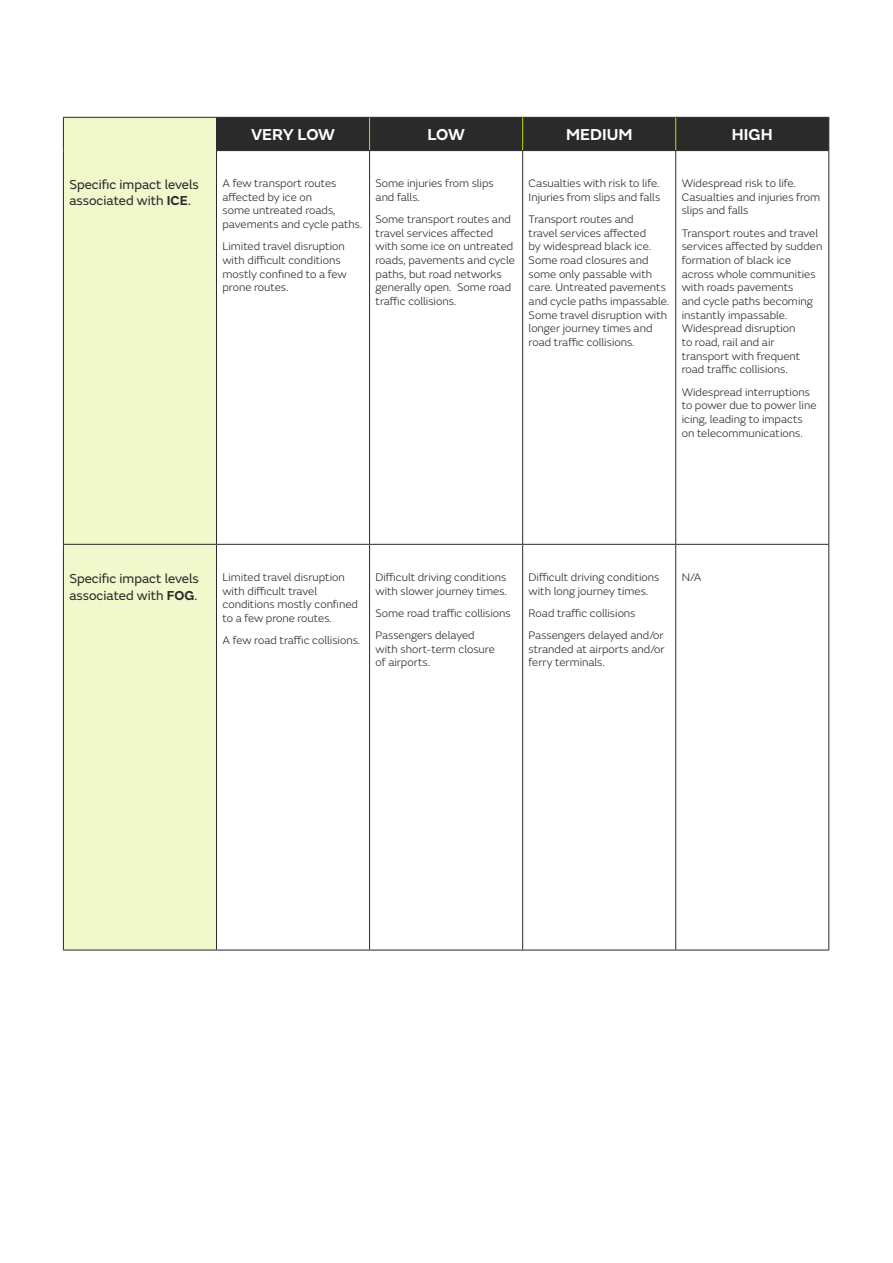
<style>
.page{position:relative;width:893px;height:1263px;background:#fff}
.page>*{position:absolute;margin:0;border:0;box-sizing:border-box;transform-origin:0 0}
.t1{font:600 16.5px "FS Emeric";color:#fff}
.t2{font:13.5px/16.2px "FS Emeric";color:#2a2a2a}
.t3{font:300 11.4px/13.6px "FS Emeric";color:#2a2a2a}
.s1{font-weight:600}
</style>
<div class="page">
<div style="left:64px;top:118px;width:152px;height:832px;background:#f1f8cc"></div>
<div style="left:217px;top:118px;width:611px;height:32px;background:#2a2a2a"></div>
<hr style="left:63px;top:117px;width:153px;height:1px;background:#2a2a2a">
<hr style="left:63px;top:118px;width:1px;height:33px;background:#2a2a2a">
<hr style="left:63px;top:151px;width:1px;height:393px;background:#2a2a2a">
<hr style="left:216px;top:117px;width:154px;height:1px;background:#2a2a2a">
<hr style="left:216px;top:118px;width:1px;height:32px;background:#2a2a2a">
<hr style="left:370px;top:117px;width:153px;height:1px;background:#2a2a2a">
<hr style="left:523px;top:117px;width:153px;height:1px;background:#2a2a2a">
<hr style="left:676px;top:117px;width:153px;height:1px;background:#2a2a2a">
<hr style="left:828px;top:118px;width:1px;height:32px;background:#2a2a2a">
<hr style="left:369px;top:118px;width:1px;height:32px;background:#b9db01">
<hr style="left:522px;top:118px;width:1px;height:32px;background:#b9db01">
<hr style="left:675px;top:118px;width:1px;height:32px;background:#b9db01">
<hr style="left:216px;top:150px;width:154px;height:1px;background:#2a2a2a">
<hr style="left:216px;top:151px;width:1px;height:393px;background:#2a2a2a">
<hr style="left:370px;top:150px;width:153px;height:1px;background:#2a2a2a">
<hr style="left:369px;top:151px;width:1px;height:393px;background:#2a2a2a">
<hr style="left:523px;top:150px;width:153px;height:1px;background:#2a2a2a">
<hr style="left:522px;top:151px;width:1px;height:393px;background:#2a2a2a">
<hr style="left:676px;top:150px;width:153px;height:1px;background:#2a2a2a">
<hr style="left:675px;top:151px;width:1px;height:393px;background:#2a2a2a">
<hr style="left:828px;top:151px;width:1px;height:393px;background:#2a2a2a">
<hr style="left:216px;top:544px;width:154px;height:1px;background:#2a2a2a">
<hr style="left:216px;top:545px;width:1px;height:405px;background:#2a2a2a">
<hr style="left:369px;top:545px;width:1px;height:405px;background:#2a2a2a">
<hr style="left:63px;top:544px;width:153px;height:1px;background:#2a2a2a">
<hr style="left:63px;top:545px;width:1px;height:405px;background:#2a2a2a">
<hr style="left:370px;top:544px;width:153px;height:1px;background:#2a2a2a">
<hr style="left:523px;top:544px;width:153px;height:1px;background:#2a2a2a">
<hr style="left:522px;top:545px;width:1px;height:405px;background:#2a2a2a">
<hr style="left:676px;top:544px;width:153px;height:1px;background:#2a2a2a">
<hr style="left:675px;top:545px;width:1px;height:405px;background:#2a2a2a">
<hr style="left:828px;top:545px;width:1px;height:405px;background:#2a2a2a">
<hr style="left:63px;top:950px;width:153px;height:1px;background:#2a2a2a">
<hr style="left:216px;top:950px;width:154px;height:1px;background:#2a2a2a">
<hr style="left:370px;top:950px;width:153px;height:1px;background:#2a2a2a">
<hr style="left:523px;top:950px;width:153px;height:1px;background:#2a2a2a">
<hr style="left:676px;top:950px;width:153px;height:1px;background:#2a2a2a">
<p class="t2" style="left:69px;top:176px;width:131px">Specific impact levels associated with <span class="s1">ICE</span>.</p>
<h1 class="t1" style="left:251px;top:122px;width:85px">VERY LOW</h1>
<h1 class="t1" style="left:427px;top:122px;width:39px">LOW</h1>
<h1 class="t1" style="left:566px;top:122px;width:68px">MEDIUM</h1>
<h1 class="t1" style="left:732px;top:122px;width:42px">HIGH</h1>
<p class="t3" style="left:222px;top:176px;width:142px">A few transport routes affected by ice on<br>some untreated roads, pavements and cycle paths.</p>
<p class="t3" style="left:222px;top:239px;width:126px">Limited travel disruption with difficult conditions mostly confined to a few prone routes.</p>
<p class="t3" style="left:376px;top:176px;width:120px">Some injuries from slips and falls.</p>
<p class="t3" style="left:376px;top:212px;width:141px">Some transport routes and travel services affected with some ice on untreated roads, pavements and cycle paths, but road networks generally open. Some road traffic collisions.</p>
<p class="t3" style="left:529px;top:176px;width:133px">Casualties with risk to life.<br>Injuries from slips and falls</p>
<p class="t3" style="left:529px;top:212px;width:142px">Transport routes and<br>travel services affected<br>by widespread black ice.<br>Some road closures and some only passable with care. Untreated pavements and cycle paths impassable.<br>Some travel disruption with longer journey times and road traffic collisions.</p>
<p class="t3" style="left:682px;top:176px;width:140px">Widespread risk to life.<br>Casualties and injuries from slips and falls</p>
<p class="t3" style="left:682px;top:225px;width:142px">Transport routes and travel services affected by sudden formation of black ice across whole communities with roads pavements<br>and cycle paths becoming instantly impassable.<br>Widespread disruption<br>to road, rail and air transport with frequent road traffic collisions.</p>
<p class="t3" style="left:682px;top:384px;width:136px">Widespread interruptions to power due to power line icing, leading to impacts on telecommunications.</p>
<p class="t2" style="left:69px;top:570px;width:131px">Specific impact levels associated with <span class="s1">FOG</span>.</p>
<p class="t3" style="left:222px;top:570px;width:137px">Limited travel disruption with difficult travel conditions mostly confined to a few prone routes.</p>
<p class="t3" style="left:222px;top:633px;width:139px">A few road traffic collisions.</p>
<p class="t3" style="left:376px;top:570px;width:133px">Difficult driving conditions with slower journey times.</p>
<p class="t3" style="left:376px;top:601px;width:137px;line-height:22.2px">Some road traffic collisions<br>Passengers delayed</p>
<p class="t3" style="left:376px;top:641px;width:121px">with short-term closure of airports.</p>
<p class="t3" style="left:529px;top:570px;width:132px">Difficult driving conditions with long journey times.</p>
<p class="t3" style="left:529px;top:601px;width:136px;line-height:22.2px">Road traffic collisions<br>Passengers delayed and/or</p>
<p class="t3" style="left:529px;top:641px;width:137px">stranded at airports and/or ferry terminals.</p>
<p class="t3" style="left:682px;top:570px;width:21px">N/A</p>
</div>
